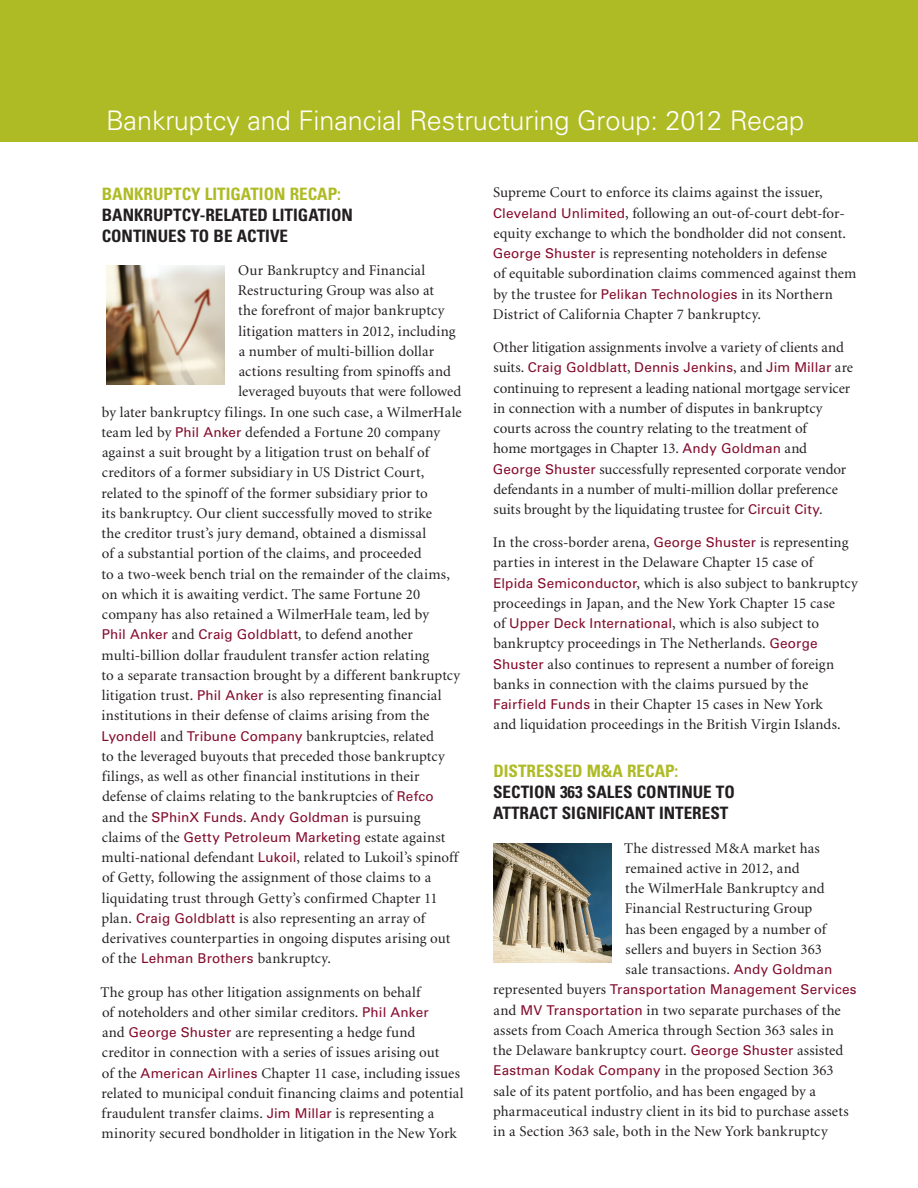
<style>
.page{position:relative;width:918px;height:1188px;background:#fff}
.page>*{position:absolute;margin:0;border:0;box-sizing:border-box;transform-origin:0 0}
.t1{font:300 27px "Univers";color:#fff}
.t2{font:700 condensed 17.1px/21px "Univers";color:#231f20}
.t3{font:700 condensed 17.1px "Univers";color:#afbb25}
.t4{font:14.85px/20.2px "Minion";letter-spacing:.005em;color:#231f20}
.t5{font:13.5px "Univers";letter-spacing:.01em;color:#830a2b}
.s1{font-family:"Univers";font-size:13.5px;color:#830a2b}
.s2{font-family:"Minion";font-size:14.85px;color:#231f20}
</style>
<div class="page">
<div style="left:0;top:0;width:918px;height:142px;background:#afbb25"></div>
<img style="left:106px;top:266px;width:119px;height:118px">
<img style="left:493px;top:844px;width:119px;height:119px">
<h1 class="t1" style="left:106px;top:104px;width:700px">Bankruptcy and Financial Restructuring Group: 2012 Recap</h1>
<p class="t3" style="left:102px;top:183px;width:62px">BAN KRUPTC</p>
<p class="t3" style="left:191px;top:183px;width:22px">Y LITIGATI</p>
<p class="t3" style="left:264px;top:183px;width:46px">ON RECAP</p>
<p class="t3" style="left:337px;top:183px;width:5px">:</p>
<p class="t2" style="left:102px;top:204px;width:62px">BAN KRUPTC</p>
<p class="t2" style="left:191px;top:204px;width:33px">Y-RELATE</p>
<p class="t2" style="left:258px;top:204px;width:23px">D LITIGATI</p>
<p class="t2" style="left:331px;top:204px;width:21px">ON</p>
<p class="t2" style="left:102px;top:225px;width:30px">CONTINUES</p>
<p class="t2" style="left:190px;top:225px;width:56px">TO BE ACTI</p>
<p class="t2" style="left:270px;top:225px;width:18px">VE</p>
<p class="t4" style="left:238px;top:261px;width:189px">Our Bankruptcy and Financial</p>
<p class="t4" style="left:238px;top:281px;width:198px">Restructuring Group was also at</p>
<p class="t4" style="left:238px;top:301px;width:208px">the forefront of major bankruptcy</p>
<p class="t4" style="left:239px;top:321px;width:219px">litigation matters in 2012, including</p>
<p class="t4" style="left:239px;top:342px;width:197px">a number of multi-billion dollar</p>
<p class="t4" style="left:239px;top:362px;width:214px">actions resulting from spinoffs and</p>
<p class="t4" style="left:239px;top:382px;width:224px">leveraged buyouts that were followed</p>
<p class="t4" style="left:102px;top:402px;width:361px">by later bankruptcy filings. In one such case, a WilmerHale</p>
<p class="t4" style="left:101px;top:423px;width:340px">team led by <span class="s1">Phil Anker</span> defended a Fortune 20 company</p>
<p class="t4" style="left:102px;top:443px;width:329px">against a suit brought by a litigation trust on behalf of</p>
<p class="t4" style="left:102px;top:463px;width:324px">creditors of a former subsidiary in US District Court,</p>
<p class="t4" style="left:102px;top:483px;width:328px">related to the spinoff of the former subsidiary prior to</p>
<p class="t4" style="left:102px;top:504px;width:332px">its bankruptcy. Our client successfully moved to strike</p>
<p class="t4" style="left:101px;top:524px;width:326px">the creditor trust’s jury demand, obtained a dismissal</p>
<p class="t4" style="left:102px;top:544px;width:321px">of a substantial portion of the claims, and proceeded</p>
<p class="t4" style="left:101px;top:564px;width:350px">to a two-week bench trial on the remainder of the claims,</p>
<p class="t4" style="left:102px;top:585px;width:320px">on which it is awaiting verdict. The same Fortune 20</p>
<p class="t4" style="left:102px;top:605px;width:329px">company has also retained a WilmerHale team, led by</p>
<p class="t5" style="left:102px;top:627px;width:313px">Phil Anker <span class="s2">and</span> Craig Goldblatt<span class="s2">, to defend another</span></p>
<p class="t4" style="left:101px;top:645px;width:360px">multi-billion dollar fraudulent transfer action relating<br>to a separate transaction brought by a different bankruptcy litigation trust. <span class="s1">Phil Anker</span> is also representing financial institutions in their defense of claims arising from the <span class="s1">Lyondell</span> and <span class="s1">Tribune Company</span> bankruptcies, related<br>to the leveraged buyouts that preceded those bankruptcy filings, as well as other financial institutions in their defense of claims relating to the bankruptcies of <span class="s1">Refco</span></p>
<p class="t5" style="left:102px;top:809px;width:320px"><span class="s2">and the</span> SPhinX Funds<span class="s2">.</span> Andy Goldman <span class="s2">is pursuing</span></p>
<p class="t4" style="left:102px;top:828px;width:358px">claims of the <span class="s1">Getty Petroleum Marketing</span> estate against multi-national defendant <span class="s1">Lukoil</span>, related to Lukoil’s spinoff of Getty, following the assignment of those claims to a liquidating trust through Getty’s confirmed Chapter 11 plan. <span class="s1">Craig Goldblatt</span> is also representing an array of derivatives counterparties in ongoing disputes arising out of the <span class="s1">Lehman Brothers</span> bankruptcy.</p>
<p class="t4" style="left:101px;top:982px;width:365px">The group has other litigation assignments on behalf<br>of noteholders and other similar creditors. <span class="s1">Phil Anker<br></span>and <span class="s1">George Shuster</span> are representing a hedge fund creditor in connection with a series of issues arising out<br>of the <span class="s1">American Airlines</span> Chapter 11 case, including issues related to municipal conduit financing claims and potential fraudulent transfer claims. <span class="s1">Jim Millar</span> is representing a minority secured bondholder in litigation in the New York</p>
<p class="t4" style="left:493px;top:183px;width:365px">Supreme Court to enforce its claims against the issuer, <span class="s1">Cleveland Unlimited</span>, following an out-of-court debt-for&shy;equity exchange to which the bondholder did not consent.<br><span class="s1">George Shuster</span> is representing noteholders in defense<br>of equitable subordination claims commenced against them by the trustee for <span class="s1">Pelikan Technologies</span> in its Northern District of California Chapter 7 bankruptcy.</p>
<p class="t4" style="left:493px;top:338px;width:352px">Other litigation assignments involve a variety of clients and</p>
<p class="t5" style="left:494px;top:359px;width:361px"><span class="s2">suits.</span> Craig Goldblatt<span class="s2">,</span> Dennis Jenkins<span class="s2">, and</span> Jim Millar <span class="s2">are</span></p>
<p class="t4" style="left:493px;top:378px;width:359px">continuing to represent a leading national mortgage servicer in connection with a number of disputes in bankruptcy courts across the country relating to the treatment of<br>home mortgages in Chapter 13. <span class="s1">Andy Goldman</span> and <span class="s1">George Shuster</span> successfully represented corporate vendor defendants in a number of multi-million dollar preference suits brought by the liquidating trustee for <span class="s1">Circuit City</span>.</p>
<p class="t4" style="left:493px;top:533px;width:366px">In the cross-border arena, <span class="s1">George Shuster</span> is representing parties in interest in the Delaware Chapter 15 case of<br><span class="s1">Elpida Semiconductor</span>, which is also subject to bankruptcy proceedings in Japan, and the New York Chapter 15 case<br>of <span class="s1">Upper Deck International</span>, which is also subject to bankruptcy proceedings in The Netherlands. <span class="s1">George Shuster</span> also continues to represent a number of foreign banks in connection with the claims pursued by the <span class="s1">Fairfield Funds</span> in their Chapter 15 cases in New York<br>and liquidation proceedings in the British Virgin Islands.</p>
<p class="t3" style="left:493px;top:761px;width:187px">DISTRESSED M&amp;A RECAP:</p>
<p class="t2" style="left:493px;top:782px;width:241px">SECTION 363 SALES CO NTINUE TO<br>ATTRACT SIGNIFICANT INTEREST</p>
<p class="t4" style="left:624px;top:838px;width:210px">The distressed M&amp;A market has remained active in 2012, and<br>the WilmerHale Bankruptcy and<br>Financial Restructuring Group has been engaged by a number of sellers and buyers in Section 363 sale transactions. <span class="s1">Andy Goldman</span></p>
<p class="t5" style="left:493px;top:982px;width:365px"><span class="s2">represented buyers</span> Transportation Management Services</p>
<p class="t4" style="left:493px;top:1000px;width:357px">and <span class="s1">MV Transportation</span> in two separate purchases of the assets from Coach America through Section 363 sales in the Delaware bankruptcy court. <span class="s1">George Shuster</span> assisted <span class="s1">Eastman Kodak Company</span> in the proposed Section 363 sale of its patent portfolio, and has been engaged by a pharmaceutical industry client in its bid to purchase assets in a Section 363 sale, both in the New York bankruptcy</p>
</div>
